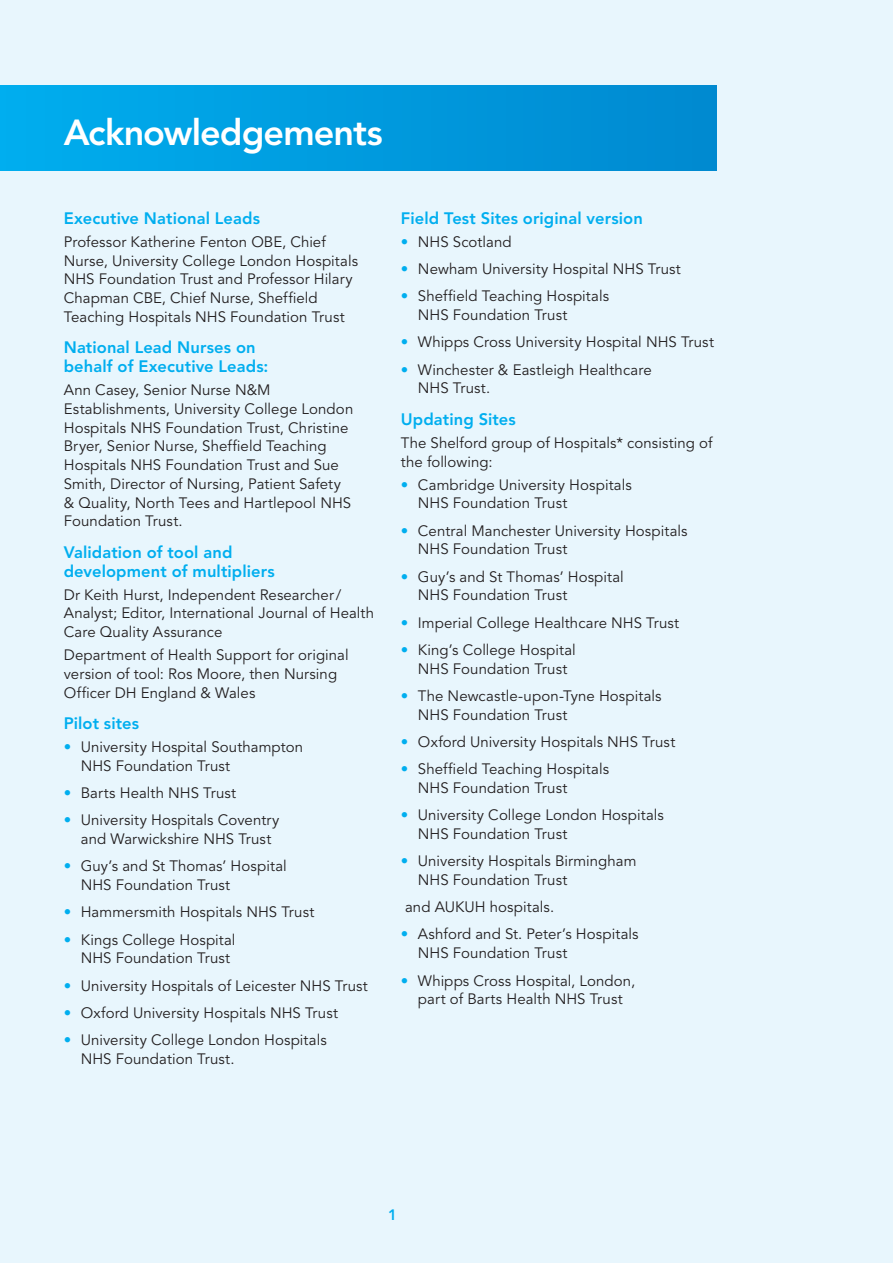
<style>
.page{position:relative;width:893px;height:1263px;background:#e8f6fd}
.page>*{position:absolute;margin:0;border:0;box-sizing:border-box;transform-origin:0 0}
.Big_head{font:800 36px "Avenir LT Std";letter-spacing:-.025em;color:#fff}
.Subhead{font:800 16.5px/18.8px "Avenir LT Std";letter-spacing:.005em;color:#00aeef}
.body_list{font:15px/18.8px "Avenir LT Std";letter-spacing:.005em;color:#231f20}
.body{font:15px/18.8px "Avenir LT Std";letter-spacing:.005em;color:#231f20}
.Subhead-2{font:800 15px "Avenir LT Std";color:#00aeef}
.s1{color:#00aeef}
</style>
<div class="page">
<div style="left:0;top:85px;width:717px;height:85px;background:linear-gradient(to right,#00adee,#0089cf)"></div>
<p class="Big_head" style="left:64px;top:111px;width:321px">Acknowledgements</p>
<p class="Subhead" style="left:64px;top:209px;width:198px">Executive National Leads</p>
<p class="body" style="left:64px;top:233px;width:296px">Professor Katherine Fenton OBE, Chief Nurse, University College London Hospitals NHS Foundation Trust and Professor Hilary Chapman CBE, Chief Nurse, Sheffield Teaching Hospitals NHS Foundation Trust</p>
<p class="Subhead" style="left:64px;top:338px;width:206px">National Lead Nurses on behalf of Executive Leads:</p>
<p class="body" style="left:64px;top:381px;width:291px">Ann Casey, Senior Nurse N&amp;M Establishments, University College London Hospitals NHS Foundation Trust, Christine Bryer, Senior Nurse, Sheffield Teaching Hospitals NHS Foundation Trust and Sue Smith, Director of Nursing, Patient Safety &amp; Quality, North Tees and Hartlepool NHS Foundation Trust.</p>
<p class="Subhead" style="left:64px;top:543px;width:213px">Validation of tool and development of multipliers</p>
<p class="body" style="left:64px;top:585px;width:312px">Dr Keith Hurst, Independent Researcher/<br>Analyst; Editor, International Journal of Health<br>Care Quality Assurance</p>
<p class="body" style="left:64px;top:646px;width:286px">Department of Health Support for original version of tool: Ros Moore, then Nursing<br>Officer DH England &amp; Wales</p>
<p class="Subhead" style="left:64px;top:714px;width:77px">Pilot sites</p>
<p class="body_list" style="left:81px;top:738px;width:224px;text-indent:-17px"><span class="s1">•</span> University Hospital Southampton<br>NHS Foundation Trust</p>
<p class="body_list" style="left:64px;top:784px;width:174px"><span class="s1">•</span> Barts Health NHS Trust</p>
<p class="body_list" style="left:64px;top:811px;width:217px;text-align:center"><span class="s1">•</span> University Hospitals Coventry and Warwickshire NHS Trust</p>
<p class="body_list" style="left:81px;top:857px;width:207px;text-indent:-17px"><span class="s1">•</span> Guy’s and St Thomas’ Hospital<br>NHS Foundation Trust</p>
<p class="body_list" style="left:64px;top:903px;width:252px"><span class="s1">•</span> Hammersmith Hospitals NHS Trust</p>
<p class="body_list" style="left:81px;top:930px;width:156px;text-indent:-17px"><span class="s1">•</span> Kings College Hospital<br>NHS Foundation Trust</p>
<p class="body_list" style="left:64px;top:976px;width:306px"><span class="s1">•</span> University Hospitals of Leicester NHS Trust</p>
<p class="body_list" style="left:64px;top:1004px;width:276px"><span class="s1">•</span> Oxford University Hospitals NHS Trust</p>
<p class="body_list" style="left:81px;top:1031px;width:247px;text-indent:-17px"><span class="s1">•</span> University College London Hospitals<br>NHS Foundation Trust.</p>
<p class="Subhead" style="left:401px;top:209px;width:243px">Field Test Sites original version</p>
<p class="body_list" style="left:401px;top:233px;width:112px"><span class="s1">•</span> NHS Scotland</p>
<p class="body_list" style="left:401px;top:260px;width:281px"><span class="s1">•</span> Newham University Hospital NHS Trust</p>
<p class="body_list" style="left:418px;top:287px;width:193px;text-indent:-17px"><span class="s1">•</span> Sheffield Teaching Hospitals<br>NHS Foundation Trust</p>
<p class="body_list" style="left:401px;top:333px;width:315px"><span class="s1">•</span> Whipps Cross University Hospital NHS Trust</p>
<p class="body_list" style="left:418px;top:360px;width:235px;text-indent:-17px"><span class="s1">•</span> Winchester &amp; Eastleigh Healthcare<br>NHS Trust.</p>
<p class="Subhead" style="left:401px;top:410px;width:116px">Updating Sites</p>
<p class="body" style="left:401px;top:434px;width:313px">The Shelford group of Hospitals* consisting of the following:</p>
<p class="body_list" style="left:418px;top:475px;width:215px;text-indent:-17px"><span class="s1">•</span> Cambridge University Hospitals<br>NHS Foundation Trust</p>
<p class="body_list" style="left:418px;top:521px;width:271px;text-indent:-17px"><span class="s1">•</span> Central Manchester University Hospitals<br>NHS Foundation Trust</p>
<p class="body_list" style="left:418px;top:567px;width:207px;text-indent:-17px"><span class="s1">•</span> Guy’s and St Thomas’ Hospital<br>NHS Foundation Trust</p>
<p class="body_list" style="left:401px;top:613px;width:280px"><span class="s1">•</span> Imperial College Healthcare NHS Trust</p>
<p class="body_list" style="left:401px;top:641px;width:176px;text-align:center"><span class="s1">•</span> King’s College Hospital<br>NHS Foundation Trust</p>
<p class="body_list" style="left:418px;top:687px;width:245px;text-indent:-17px"><span class="s1">•</span> The Newcastle-upon-Tyne Hospitals<br>NHS Foundation Trust</p>
<p class="body_list" style="left:401px;top:733px;width:276px"><span class="s1">•</span> Oxford University Hospitals NHS Trust</p>
<p class="body_list" style="left:418px;top:760px;width:193px;text-indent:-17px"><span class="s1">•</span> Sheffield Teaching Hospitals<br>NHS Foundation Trust</p>
<p class="body_list" style="left:418px;top:806px;width:247px;text-indent:-17px"><span class="s1">•</span> University College London Hospitals<br>NHS Foundation Trust</p>
<p class="body_list" style="left:418px;top:852px;width:220px;text-indent:-17px"><span class="s1">•</span> University Hospitals Birmingham<br>NHS Foundation Trust</p>
<p class="body" style="left:405px;top:898px;width:151px">and AUKUH hospitals.</p>
<p class="body_list" style="left:418px;top:925px;width:222px;text-indent:-17px"><span class="s1">•</span> Ashford and St. Peter’s Hospitals<br>NHS Foundation Trust</p>
<p class="body_list" style="left:401px;top:971px;width:236px;text-align:center"><span class="s1">•</span> Whipps Cross Hospital, London, part of Barts Health NHS Trust</p>
<p class="Subhead-2" style="left:388px;top:1206px;width:10px">1</p>
</div>
